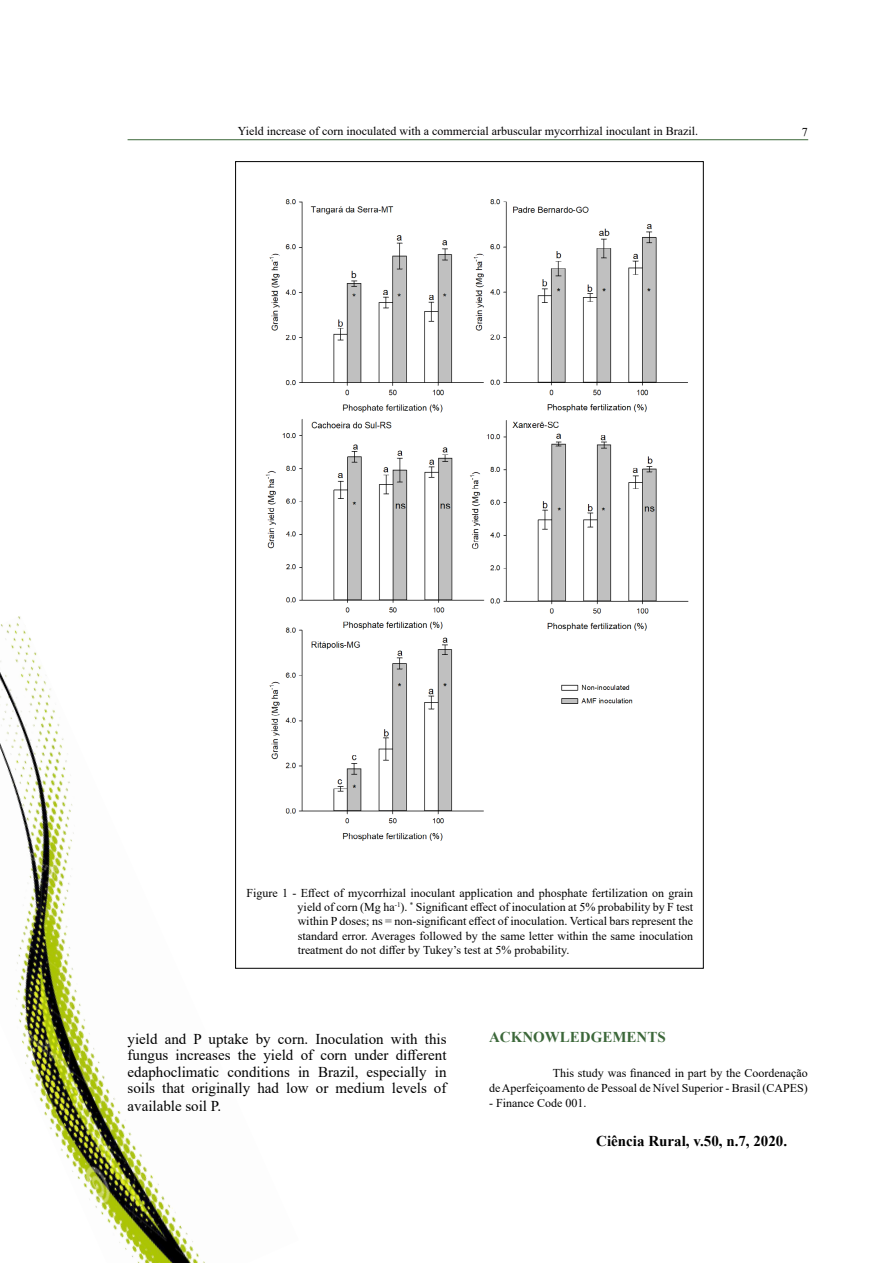
<style>
.page{position:relative;width:893px;height:1263px;background:#fff}
.page>*{position:absolute;margin:0;border:0;box-sizing:border-box;transform-origin:0 0}
.t1{font:15px/16.5px "Times New Roman";color:#000;text-align:justify}
.t2{font:700 15px "Times New Roman";color:#000}
.t3{font:700 15px "Times New Roman";color:#3c683a}
.t4{font:12px/14.4px "Times New Roman";color:#000;text-align:right}
</style>
<div class="page">
<hr style="left:128px;top:139px;width:680px;height:1px;background:#3c683a">
<img style="left:0;top:616px;width:205px;height:647px">
<img style="left:265px;top:199px;width:424px;height:642px">
<p class="t4" style="left:238px;top:124px;width:462px">Yield increase of corn inoculated with a commercial arbuscular mycorrhizal inoculant in Brazil.</p>
<p class="t4" style="left:802px;top:124px;width:7px">7</p>
<p class="t4" style="left:298px;top:885px;width:397px;text-align:justify;text-indent:-51px">Figure 1 - Effect of mycorrhizal inoculant application and phosphate fertilization on grain yield of corn (Mg ha<sup>-1</sup>). <sup>*</sup> Significant effect of inoculation at 5% probability by F test within P doses; ns = non-significant effect of inoculation. Vertical bars represent the standard error. Averages followed by the same letter within the same inoculation treatment do not differ by Tukey’s test at 5% probability.</p>
<p class="t1" style="left:128px;top:1030px;width:320px">yield and P uptake by corn. Inoculation with this fungus increases the yield of corn under different edaphoclimatic conditions in Brazil, especially in soils that originally had low or medium levels of</p>
<p class="t1" style="left:128px;top:1097px;width:95px">available soil P.</p>
<p class="t3" style="left:489px;top:1026px;width:178px">ACKNOWLEDGEMENTS</p>
<p class="t4" style="left:489px;top:1065px;width:320px;line-height:15px">This study was financed in part by the Coordenação<br>de Aperfeiçoamento de Pessoal de Nível Superior - Brasil (CAPES)</p>
<p class="t4" style="left:489px;top:1095px;width:99px">- Finance Code 001.</p>
<p class="t2" style="left:596px;top:1130px;width:192px">Ciência Rural, v.50, n.7, 2020.</p>
</div>
